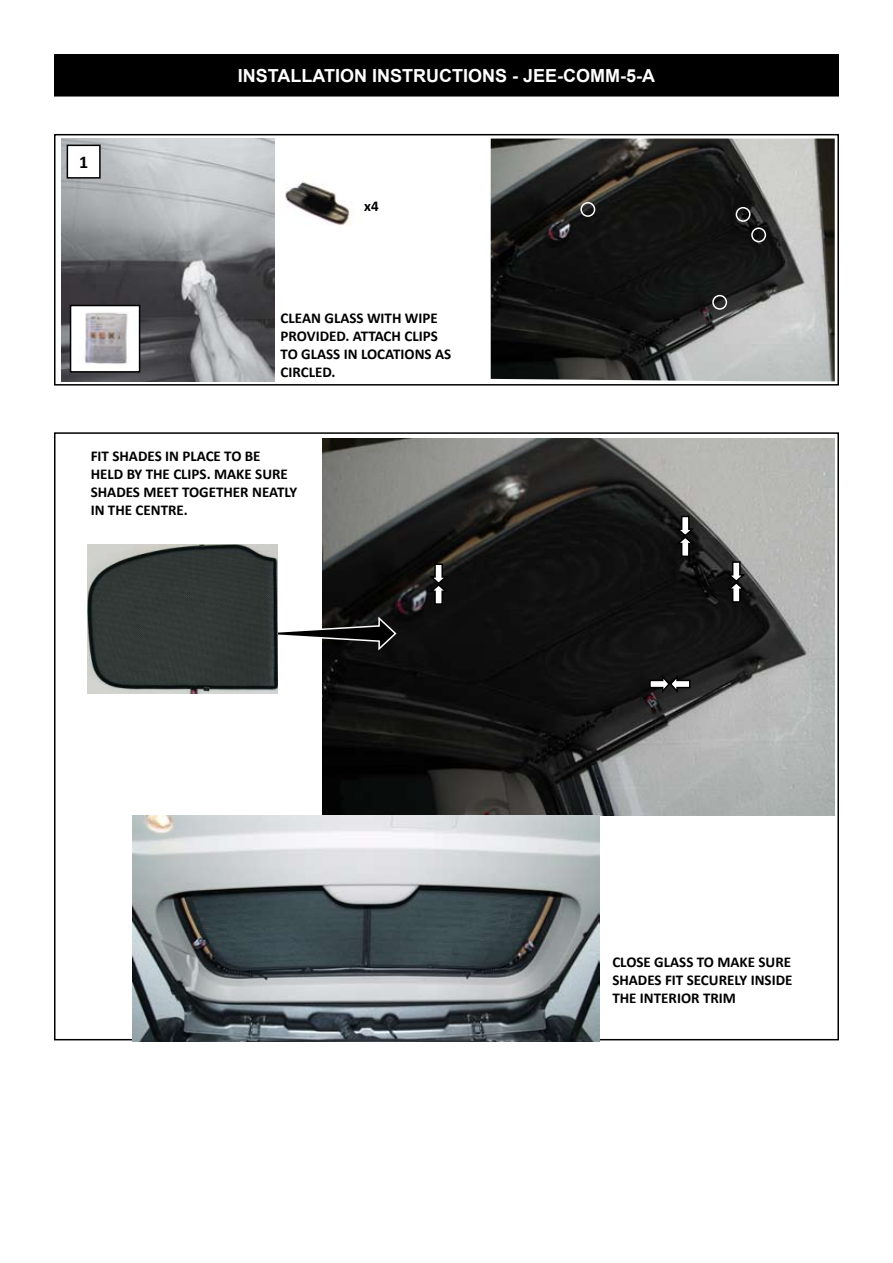
<style>
.page{position:relative;width:893px;height:1263px;background:#fff}
.page>*{position:absolute;margin:0;border:0;box-sizing:border-box;transform-origin:0 0}
.t1{font:700 18px "Arial";color:#fff}
.t2{font:700 18px "Calibri";color:#000}
.t3{font:700 15px/18px "Calibri";color:#000}
</style>
<div class="page">
<div style="left:55px;top:55px;width:783px;height:41px;background:#000"></div>
<div style="left:54px;top:54px;width:785px;height:43px;border:2px solid #000"></div>
<div style="left:54px;top:134px;width:785px;height:252px;border:2px solid #000"></div>
<img style="left:491px;top:139px;width:344px;height:242px">
<img style="left:322px;top:438px;width:513px;height:377px">
<img style="left:133px;top:815px;width:467px;height:227px">
<div style="left:751px;top:227px;width:15px;height:15px;border:2px solid #fff;border-radius:50%"></div>
<div style="left:712px;top:295px;width:15px;height:15px;border:2px solid #fff;border-radius:50%"></div>
<div style="left:736px;top:207px;width:14px;height:15px;border:2px solid #fff;border-radius:50%"></div>
<div style="left:580px;top:202px;width:15px;height:15px;border:2px solid #fff;border-radius:50%"></div>
<svg style="left:725px;top:561px;width:22px;height:42px"></svg>
<svg style="left:674px;top:515px;width:22px;height:43px"></svg>
<svg style="left:427px;top:563px;width:23px;height:42px"></svg>
<svg style="left:648px;top:673px;width:43px;height:22px"></svg>
<svg style="left:278px;top:615px;width:120px;height:37px"></svg>
<img style="left:62px;top:139px;width:212px;height:242px">
<div style="left:67px;top:145px;width:33px;height:33px;background:#fff"></div>
<div style="left:67px;top:145px;width:34px;height:34px;border:2px solid #000"></div>
<img style="left:73px;top:308px;width:64px;height:62px">
<div style="left:70px;top:305px;width:70px;height:68px;border:2px solid #000"></div>
<img style="left:285px;top:182px;width:67px;height:44px">
<img style="left:88px;top:544px;width:190px;height:149px">
<p class="t2" style="left:79px;top:151px;width:11px">1</p>
<p class="t1" style="left:238px;top:64px;width:419px">INSTALLATION INSTRUCTIONS - JEE-COMM-5-A</p>
<p class="t3" style="left:364px;top:196px;width:16px">x4</p>
<p class="t3" style="left:281px;top:308px;width:172px">CLEAN GLASS WITH WIPE<br>PROVIDED. ATTACH CLIPS<br>TO GLASS IN LOCATIONS AS<br>CIRCLED.</p>
<p class="t3" style="left:91px;top:446px;width:208px">FIT SHADES IN PLACE TO BE<br>HELD BY THE CLIPS. MAKE SURE<br>SHADES MEET TOGETHER NEATLY<br>IN THE CENTRE.</p>
<p class="t3" style="left:612px;top:952px;width:182px;text-align:justify">CLOSE GLASS TO MAKE SURE SHADES FIT SECURELY INSIDE THE INTERIOR TRIM</p>
</div>
